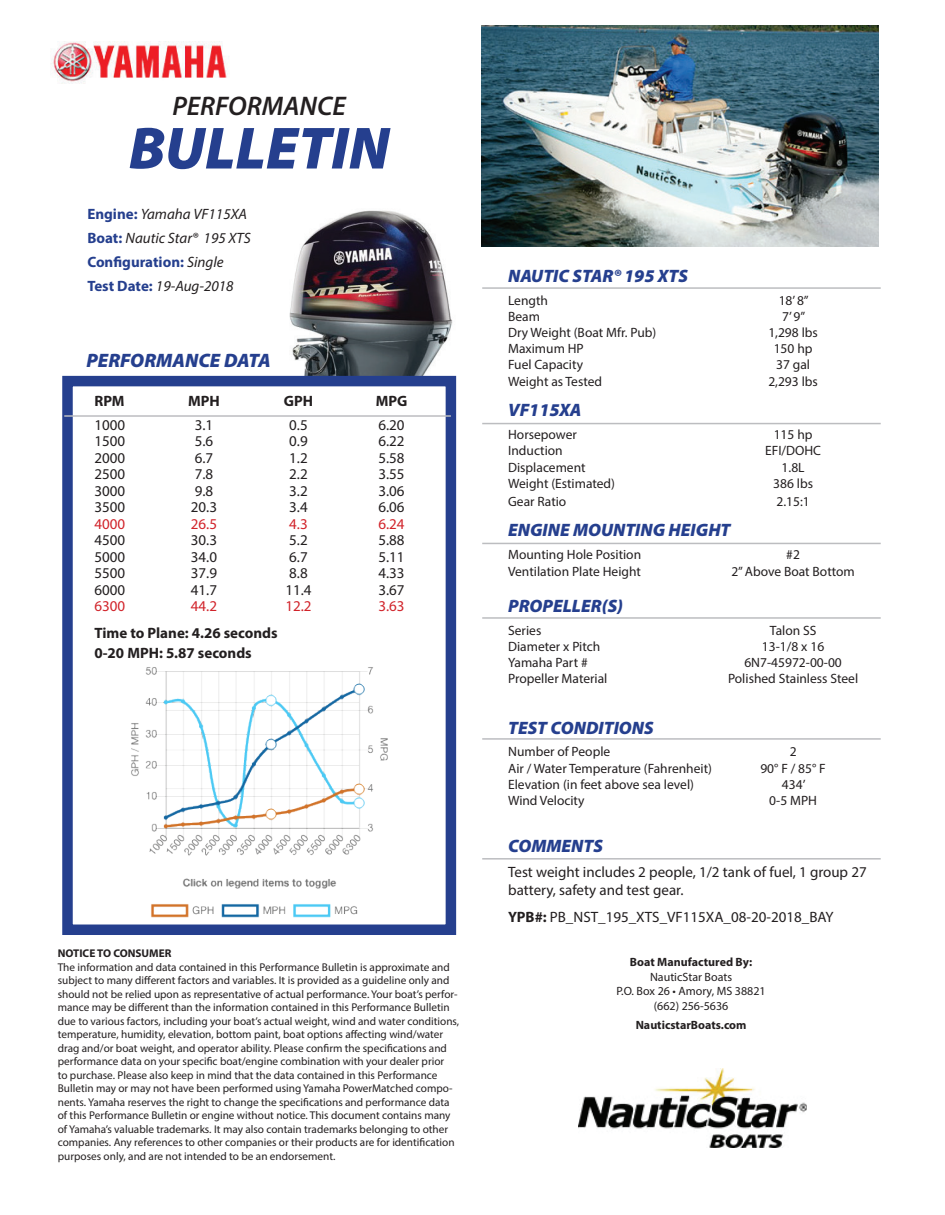
<style>
.page{position:relative;width:945px;height:1215px;background:#fff}
.page>*{position:absolute;margin:0;border:0;box-sizing:border-box;transform-origin:0 0}
.t1{font:italic 900 60px "Myriad Pro";color:#253f8e}
.t2{font:italic 600 27px "Myriad Pro";color:#231f20}
.t3{font:italic 900 19.5px "Myriad Pro";color:#253f8e}
.t4{font:italic 900 18px "Myriad Pro";color:#253f8e}
.t5{font:15px/18px "Myriad Pro";color:#231f20}
.t6{font:italic 15px "Myriad Pro";color:#231f20}
.t7{font:700 15px "Myriad Pro";color:#231f20}
.t8{font:15px "Myriad Pro";color:#d1232a}
.t9{font:700 15px "Myriad Pro";color:#253f8e}
.t10{font:13.5px "Myriad Pro";color:#231f20}
.t11{font:12px "Myriad Pro";color:#231f20}
.t12{font:700 12px "Myriad Pro";color:#231f20}
.t13{font:11.25px/13.5px "Myriad Pro";color:#231f20}
.t14{font:700 11.25px "Myriad Pro";color:#231f20}
.s1{font-weight:700;font-style:normal;color:#253f8e}
.s2{font-weight:400;font-style:italic;color:#231f20}
.s3{font-weight:700}
</style>
<div class="page">
<img style="left:289px;top:210px;width:164px;height:165px">
<div style="left:62px;top:376px;width:394px;height:559px;border:10px solid #253f8e"></div>
<hr style="left:64px;top:415px;width:387px;height:2px;background:#bcbdc0">
<img style="left:50px;top:42px;width:179px;height:42px">
<img style="left:578px;top:1069px;width:228px;height:79px">
<hr style="left:482px;top:287px;width:399px;height:2px;background:#bcbdc0">
<hr style="left:482px;top:423px;width:399px;height:1px;background:#bcbdc0">
<hr style="left:482px;top:543px;width:399px;height:1px;background:#bcbdc0">
<hr style="left:482px;top:617px;width:399px;height:2px;background:#bcbdc0">
<hr style="left:482px;top:738px;width:399px;height:2px;background:#bcbdc0">
<hr style="left:482px;top:858px;width:399px;height:2px;background:#bcbdc0">
<img style="left:131px;top:667px;width:257px;height:251px">
<img style="left:481px;top:26px;width:398px;height:220px">
<p class="t2" style="left:172px;top:88px;width:175px">PERFORMANCE</p>
<p class="t1" style="left:129px;top:108px;width:262px">BULLETIN</p>
<p class="t6" style="left:87px;top:205px;width:161px"><span class="s1">Engine:</span> Yamaha VF115XA</p>
<p class="t6" style="left:87px;top:229px;width:165px"><span class="s1">Boat:</span> Nautic Star® 195 XTS</p>
<p class="t9" style="left:87px;top:253px;width:138px">Configuration: <span class="s2">Single</span></p>
<p class="t6" style="left:87px;top:277px;width:148px"><span class="s1">Test Date:</span> 19-Aug-2018</p>
<p class="t3" style="left:86px;top:348px;width:186px">PERFORMANCE DATA</p>
<p class="t7" style="left:94px;top:392px;width:32px">RPM</p>
<p class="t7" style="left:188px;top:392px;width:33px">MPH</p>
<p class="t7" style="left:284px;top:392px;width:31px">GPH</p>
<p class="t7" style="left:376px;top:392px;width:33px">MPG</p>
<p class="t5" style="left:94px;top:415px;width:32px">1000</p>
<p class="t5" style="left:195px;top:415px;width:20px">3.1</p>
<p class="t5" style="left:289px;top:415px;width:20px">0.5</p>
<p class="t5" style="left:378px;top:415px;width:28px">6.20</p>
<p class="t5" style="left:94px;top:432px;width:32px">1500</p>
<p class="t5" style="left:195px;top:432px;width:20px">5.6</p>
<p class="t5" style="left:289px;top:432px;width:20px">0.9</p>
<p class="t5" style="left:378px;top:432px;width:28px">6.22</p>
<p class="t5" style="left:94px;top:448px;width:32px">2000</p>
<p class="t5" style="left:195px;top:448px;width:20px">6.7</p>
<p class="t5" style="left:289px;top:448px;width:20px">1.2</p>
<p class="t5" style="left:378px;top:448px;width:28px">5.58</p>
<p class="t5" style="left:94px;top:465px;width:32px">2500</p>
<p class="t5" style="left:195px;top:465px;width:20px">7.8</p>
<p class="t5" style="left:289px;top:465px;width:20px">2.2</p>
<p class="t5" style="left:378px;top:465px;width:28px">3.55</p>
<p class="t5" style="left:94px;top:481px;width:32px">3000</p>
<p class="t5" style="left:195px;top:481px;width:20px">9.8</p>
<p class="t5" style="left:289px;top:481px;width:20px">3.2</p>
<p class="t5" style="left:378px;top:481px;width:28px">3.06</p>
<p class="t5" style="left:94px;top:498px;width:32px">3500</p>
<p class="t5" style="left:191px;top:498px;width:28px">20.3</p>
<p class="t5" style="left:289px;top:498px;width:20px">3.4</p>
<p class="t5" style="left:378px;top:498px;width:28px">6.06</p>
<p class="t8" style="left:94px;top:514px;width:32px">4000</p>
<p class="t8" style="left:191px;top:514px;width:28px">26.5</p>
<p class="t8" style="left:289px;top:514px;width:20px">4.3</p>
<p class="t8" style="left:378px;top:514px;width:28px">6.24</p>
<p class="t5" style="left:94px;top:531px;width:32px">4500</p>
<p class="t5" style="left:191px;top:531px;width:28px">30.3</p>
<p class="t5" style="left:289px;top:531px;width:20px">5.2</p>
<p class="t5" style="left:378px;top:531px;width:28px">5.88</p>
<p class="t5" style="left:94px;top:547px;width:32px">5000</p>
<p class="t5" style="left:191px;top:547px;width:28px">34.0</p>
<p class="t5" style="left:289px;top:547px;width:20px">6.7</p>
<p class="t5" style="left:378px;top:547px;width:28px">5.11</p>
<p class="t5" style="left:94px;top:564px;width:32px">5500</p>
<p class="t5" style="left:191px;top:564px;width:28px">37.9</p>
<p class="t5" style="left:289px;top:564px;width:20px">8.8</p>
<p class="t5" style="left:378px;top:564px;width:28px">4.33</p>
<p class="t5" style="left:94px;top:580px;width:32px">6000</p>
<p class="t5" style="left:191px;top:580px;width:28px">41.7</p>
<p class="t5" style="left:285px;top:580px;width:28px">11.4</p>
<p class="t5" style="left:378px;top:580px;width:28px">3.67</p>
<p class="t8" style="left:94px;top:597px;width:32px">6300</p>
<p class="t8" style="left:191px;top:597px;width:28px">44.2</p>
<p class="t8" style="left:285px;top:597px;width:28px">12.2</p>
<p class="t8" style="left:378px;top:597px;width:28px">3.63</p>
<p class="t7" style="left:94px;top:623px;width:185px">Time to Plane: 4.26 seconds</p>
<p class="t7" style="left:94px;top:643px;width:159px">0-20 MPH: 5.87 seconds</p>
<p class="t4" style="left:508px;top:264px;width:181px">NAUTIC STAR® 195 XTS</p>
<p class="t10" style="left:508px;top:292px;width:41px">Length</p>
<p class="t10" style="left:779px;top:292px;width:32px">18’ 8”</p>
<p class="t10" style="left:508px;top:308px;width:33px">Beam</p>
<p class="t10" style="left:782px;top:308px;width:25px">7’ 9”</p>
<p class="t10" style="left:508px;top:324px;width:150px">Dry Weight (Boat Mfr. Pub)</p>
<p class="t10" style="left:768px;top:324px;width:51px">1,298 lbs</p>
<p class="t10" style="left:508px;top:340px;width:77px">Maximum HP</p>
<p class="t10" style="left:774px;top:340px;width:40px">150 hp</p>
<p class="t10" style="left:508px;top:357px;width:76px">Fuel Capacity</p>
<p class="t10" style="left:776px;top:357px;width:35px">37 gal</p>
<p class="t10" style="left:508px;top:373px;width:95px">Weight as Tested</p>
<p class="t10" style="left:768px;top:373px;width:51px">2,293 lbs</p>
<p class="t4" style="left:508px;top:398px;width:75px">VF115XA</p>
<p class="t10" style="left:508px;top:426px;width:70px">Horsepower</p>
<p class="t10" style="left:774px;top:426px;width:40px">115 hp</p>
<p class="t10" style="left:508px;top:443px;width:56px">Induction</p>
<p class="t10" style="left:765px;top:443px;width:57px">EFI/DOHC</p>
<p class="t10" style="left:508px;top:459px;width:79px">Displacement</p>
<p class="t10" style="left:782px;top:459px;width:25px">1.8L</p>
<p class="t10" style="left:508px;top:475px;width:108px">Weight (Estimated)</p>
<p class="t10" style="left:773px;top:475px;width:41px">386 lbs</p>
<p class="t10" style="left:508px;top:493px;width:60px">Gear Ratio</p>
<p class="t10" style="left:776px;top:493px;width:35px">2.15:1</p>
<p class="t4" style="left:508px;top:518px;width:224px">ENGINE MOUNTING HEIGHT</p>
<p class="t10" style="left:508px;top:546px;width:135px">Mounting Hole Position</p>
<p class="t10" style="left:786px;top:546px;width:15px">#2</p>
<p class="t10" style="left:508px;top:563px;width:134px">Ventilation Plate Height</p>
<p class="t10" style="left:731px;top:563px;width:125px">2” Above Boat Bottom</p>
<p class="t4" style="left:508px;top:594px;width:116px">PROPELLER(S)</p>
<p class="t10" style="left:508px;top:622px;width:35px">Series</p>
<p class="t10" style="left:770px;top:622px;width:48px">Talon SS</p>
<p class="t10" style="left:508px;top:638px;width:94px">Diameter x Pitch</p>
<p class="t10" style="left:762px;top:638px;width:64px">13-1/8 x 16</p>
<p class="t10" style="left:508px;top:654px;width:81px">Yamaha Part #</p>
<p class="t10" style="left:744px;top:654px;width:99px">6N7-45972-00-00</p>
<p class="t10" style="left:508px;top:670px;width:101px">Propeller Material</p>
<p class="t10" style="left:728px;top:670px;width:132px">Polished Stainless Steel</p>
<p class="t4" style="left:508px;top:715px;width:147px">TEST CONDITIONS</p>
<p class="t10" style="left:508px;top:744px;width:104px">Number of People</p>
<p class="t10" style="left:790px;top:744px;width:8px">2</p>
<p class="t10" style="left:508px;top:760px;width:205px">Air / Water Temperature (Fahrenheit)</p>
<p class="t10" style="left:760px;top:760px;width:67px">90° F / 85° F</p>
<p class="t10" style="left:508px;top:776px;width:187px">Elevation (in feet above sea level)</p>
<p class="t10" style="left:782px;top:776px;width:25px">434’</p>
<p class="t10" style="left:508px;top:792px;width:78px">Wind Velocity</p>
<p class="t10" style="left:769px;top:792px;width:49px">0-5 MPH</p>
<p class="t4" style="left:508px;top:834px;width:96px">COMMENTS</p>
<p class="t5" style="left:508px;top:862px;width:360px">Test weight includes 2 people, 1/2 tank of fuel, 1 group 27 battery, safety and test gear.</p>
<p class="t5" style="left:508px;top:907px;width:327px"><span class="s3">YPB#:</span> PB_NST_195_XTS_VF115XA_08-20-2018_BAY</p>
<p class="t14" style="left:58px;top:946px;width:115px">NOTICE TO CONSUMER</p>
<p class="t13" style="left:58px;top:960px;width:403px">The information and data contained in this Performance Bulletin is approximate and subject to many different factors and variables. It is provided as a guideline only and should not be relied upon as representative of actual performance. Your boat’s perfor&shy;mance may be different than the information contained in this Performance Bulletin due to various factors, including your boat’s actual weight, wind and water conditions, temperature, humidity, elevation, bottom paint, boat options affecting wind/water drag and/or boat weight, and operator ability. Please confirm the specifications and performance data on your specific boat/engine combination with your dealer prior<br>to purchase. Please also keep in mind that the data contained in this Performance Bulletin may or may not have been performed using Yamaha PowerMatched compo&shy;nents. Yamaha reserves the right to change the specifications and performance data of this Performance Bulletin or engine without notice. This document contains many of Yamaha’s valuable trademarks. It may also contain trademarks belonging to other companies. Any references to other companies or their products are for identification purposes only, and are not intended to be an endorsement.</p>
<p class="t12" style="left:630px;top:955px;width:124px">Boat Manufactured By:</p>
<p class="t11" style="left:650px;top:969px;width:84px">NauticStar Boats</p>
<p class="t11" style="left:617px;top:984px;width:151px">P.O. Box 26 • Amory, MS 38821</p>
<p class="t11" style="left:654px;top:998px;width:76px">(662) 256-5636</p>
<p class="t12" style="left:636px;top:1017px;width:112px">NauticstarBoats.com</p>
</div>
